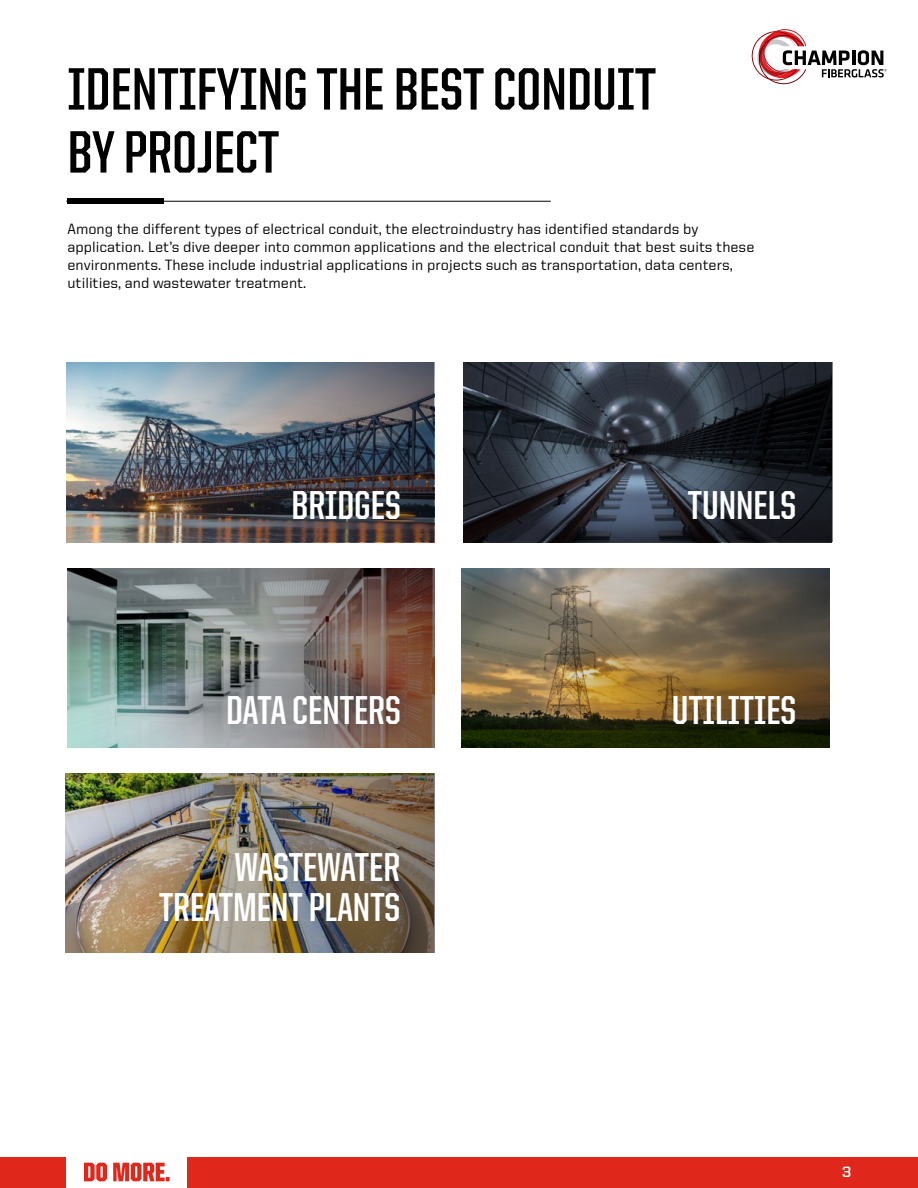
<style>
.page{position:relative;width:918px;height:1188px;background:#fff}
.page>*{position:absolute;margin:0;border:0;box-sizing:border-box;transform-origin:0 0}
.t1{font:700 60px/63px "United Sans Cond";color:#000}
.t2{font:700 40.5px/40.5px "United Sans Cond";color:#fff;text-align:right}
.t3{font:500 15px/18px "United Sans Reg";color:#000}
.t4{font:700 15px "United Sans Reg";color:#fff}
</style>
<div class="page">
<div style="left:0;top:1158px;width:918px;height:30px;background:#df271c"></div>
<svg style="left:752px;top:29px;width:135px;height:55px"></svg>
<div style="left:66px;top:1155px;width:121px;height:33px;background:#fff"></div>
<svg style="left:84px;top:1163px;width:86px;height:18px"></svg>
<hr style="left:66px;top:201px;width:485px;height:1px;background:#000">
<div style="left:67px;top:198px;width:96px;height:5px;background:#000"></div>
<img style="left:66px;top:363px;width:368px;height:179px">
<img style="left:67px;top:568px;width:368px;height:180px">
<img style="left:66px;top:773px;width:369px;height:180px">
<img style="left:462px;top:568px;width:368px;height:180px">
<svg style="left:463px;top:363px;width:370px;height:179px;background:#2a303a"></svg>
<h1 class="t1" style="left:68px;top:57px;width:590px">IDENTIFYING THE BEST CONDUIT<br>BY PROJECT</h1>
<p class="t3" style="left:68px;top:220px;width:688px">Among the different types of electrical conduit, the electroindustry has identified standards by application. Let’s dive deeper into common applications and the electrical conduit that best suits these environments. These include industrial applications in projects such as transportation, data centers, utilities, and wastewater treatment.</p>
<h2 class="t2" style="left:292px;top:485px;width:111px">BRIDGES</h2>
<h2 class="t2" style="left:226px;top:690px;width:176px">DATA CENTERS</h2>
<h2 class="t2" style="left:159px;top:847px;width:243px">WASTEWATER<br>TREATMENT PLANTS</h2>
<h2 class="t2" style="left:688px;top:485px;width:110px">TUNNELS</h2>
<h2 class="t2" style="left:672px;top:690px;width:126px">UTILITIES</h2>
<p class="t4" style="left:842px;top:1163px;width:11px">3</p>
</div>
